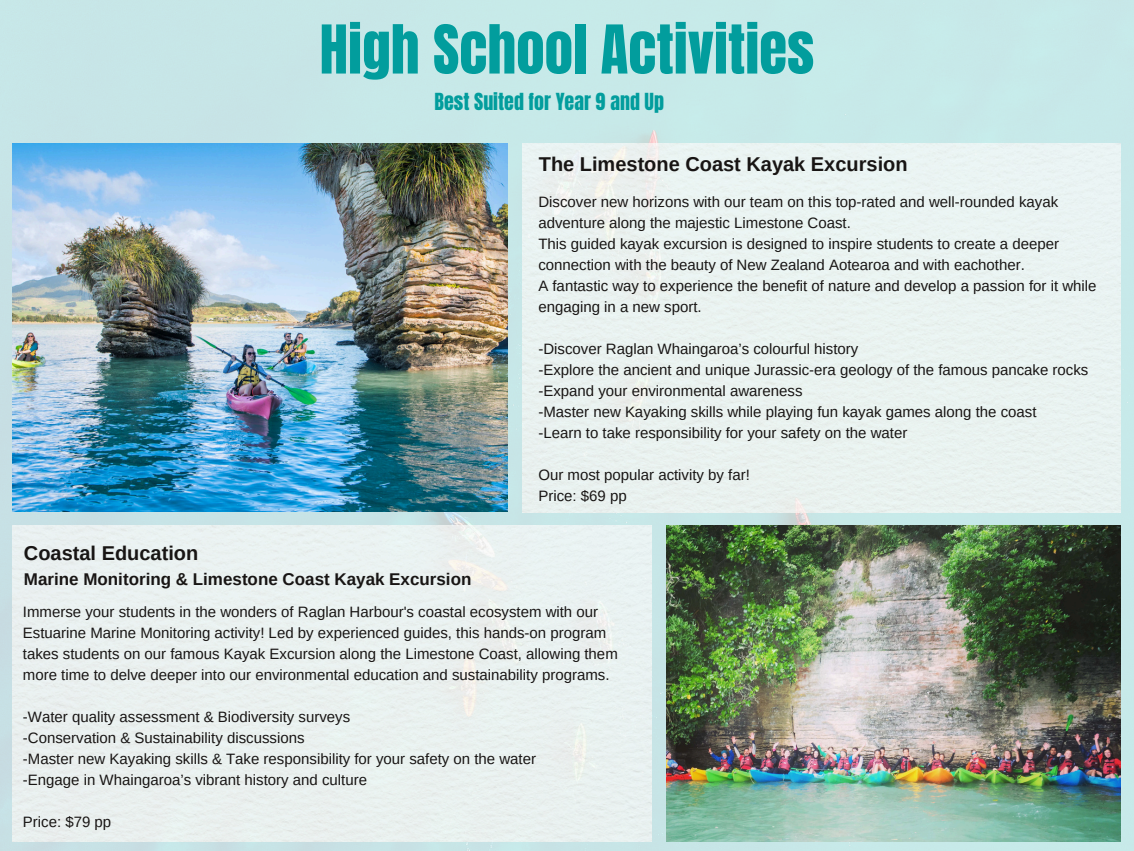
<style>
.page{position:relative;width:1134px;height:851px;background:#fff}
.page>*{position:absolute;margin:0;border:0;box-sizing:border-box;transform-origin:0 0}
.t1{font:57.1px "Anton";color:#029d9d}
.t2{font:700 20px "Arimo";color:#181514}
.t3{font:20px "Anton";color:#029d9d}
.t4{font:700 17px "Arimo";color:#181514}
.t5{font:15px/21px "Arimo";color:#181514}
</style>
<div class="page">
<div style="left:0;top:0;width:1134px;height:850px;background:#c7e8e8"></div>
<img style="left:13px;top:143px;width:495px;height:369px">
<div style="left:523px;top:143px;width:598px;height:369px;background:#eaf3f1"></div>
<img style="left:667px;top:525px;width:454px;height:316px">
<div style="left:13px;top:525px;width:638px;height:316px;background:#eaf1f0"></div>
<p class="t1" style="left:320px;top:9px;width:496px">High School Activities</p>
<p class="t3" style="left:435px;top:87px;width:231px">Best Suited for Year 9 and Up</p>
<h1 class="t2" style="left:539px;top:153px;width:370px">The Limestone Coast Kayak Excursion</h1>
<p class="t5" style="left:538px;top:191px;width:521px">Discover new horizons with our team on this top-rated and well-rounded kayak adventure along the majestic Limestone Coast.</p>
<p class="t5" style="left:538px;top:233px;width:522px">This guided kayak excursion is designed to inspire students to create a deeper connection with the beauty of New Zealand Aotearoa and with eachother.</p>
<p class="t5" style="left:538px;top:275px;width:560px">A fantastic way to experience the benefit of nature and develop a passion for it while engaging in a new sport.</p>
<p class="t5" style="left:538px;top:338px;width:321px">-Discover Raglan Whaingaroa’s colourful history</p>
<p class="t5" style="left:538px;top:359px;width:552px">-Explore the ancient and unique Jurassic-era geology of the famous pancake rocks</p>
<h4 class="t5" style="left:538px;top:380px;width:266px">-Expand your environmental awareness</h4>
<p class="t5" style="left:538px;top:401px;width:500px">-Master new Kayaking skills while playing fun kayak games along the coast</p>
<p class="t5" style="left:538px;top:422px;width:371px">-Learn to take responsibility for your safety on the water</p>
<p class="t5" style="left:538px;top:464px;width:213px">Our most popular activity by far!</p>
<p class="t5" style="left:538px;top:485px;width:90px">Price: $69 pp</p>
<p class="t2" style="left:24px;top:542px;width:176px">Coastal Education</p>
<p class="t4" style="left:24px;top:569px;width:449px">Marine Monitoring &amp; Limestone Coast Kayak Excursion</p>
<p class="t5" style="left:23px;top:601px;width:596px">Immerse your students in the wonders of Raglan Harbour's coastal ecosystem with our Estuarine Marine Monitoring activity! Led by experienced guides, this hands-on program takes students on our famous Kayak Excursion along the Limestone Coast, allowing them more time to delve deeper into our environmental education and sustainability programs.</p>
<h2 class="t5" style="left:23px;top:706px;width:329px">-Water quality assessment &amp; Biodiversity surveys</h2>
<p class="t5" style="left:23px;top:727px;width:283px">-Conservation &amp; Sustainability discussions</p>
<p class="t5" style="left:23px;top:748px;width:515px">-Master new Kayaking skills &amp; Take responsibility for your safety on the water</p>
<p class="t5" style="left:23px;top:769px;width:346px">-Engage in Whaingaroa’s vibrant history and culture</p>
<p class="t5" style="left:23px;top:811px;width:90px">Price: $79 pp</p>
</div>
